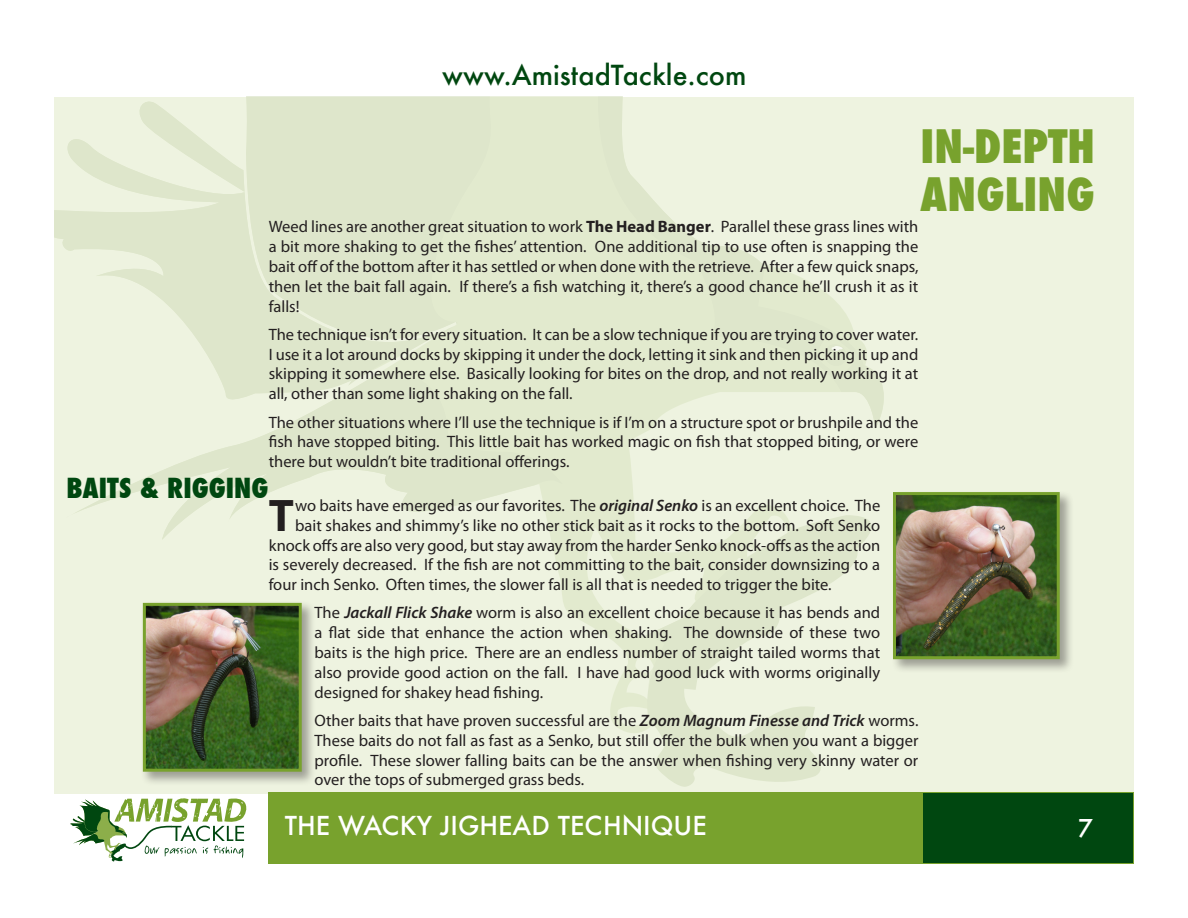
<style>
.page{position:relative;width:1188px;height:918px;background:#fff}
.page>*{position:absolute;margin:0;border:0;box-sizing:border-box;transform-origin:0 0}
.t1{font:700 45.9px "Myriad Pro";color:#231f20}
.t2{font:800 condensed 45px/48px "Futura";color:#78a22d}
.t3{font:500 27px "Futura";color:#004710}
.t4{font:800 condensed 27px "Futura";color:#004710}
.t5{font:500 25.5px "Futura";color:#fff}
.t6{font:500 24px "Futura";color:#fff}
.t7{font:16.5px/19.8px "Myriad Pro";color:#231f20;text-align:justify}
.s1{font-weight:700}
.s2{font-weight:600;font-style:italic}
</style>
<div class="page">
<div style="left:54px;top:97px;width:1079px;height:696px;background:#eef3e0"></div>
<svg style="left:551px;top:540px;width:91px;height:193px"></svg>
<svg style="left:618px;top:693px;width:24px;height:34px"></svg>
<svg style="left:54px;top:96px;width:830px;height:444px;fill:#e2eace"></svg>
<svg style="left:642px;top:515px;width:254px;height:278px"></svg>
<svg style="left:638px;top:619px;width:42px;height:67px"></svg>
<div style="left:816px;top:334px;width:42px;height:42px;background:#dee6cb"></div>
<div style="left:891px;top:490px;width:183px;height:183px;background:#231f20;opacity:.4"></div>
<img style="left:897px;top:496px;width:159px;height:159px">
<div style="left:893px;top:492px;width:167px;height:167px;border:3px solid #78a22d"></div>
<div style="left:141px;top:601px;width:175px;height:185px;background:#231f20;opacity:.4"></div>
<img style="left:147px;top:607px;width:151px;height:161px">
<div style="left:143px;top:603px;width:159px;height:169px;border:3px solid #78a22d"></div>
<div style="left:269px;top:793px;width:865px;height:71px;background:#78a22d"></div>
<svg style="left:70px;top:798px;width:177px;height:64px"></svg>
<div style="left:924px;top:793px;width:209px;height:70px;background:#004710"></div>
<h3 class="t3" style="left:442px;top:56px;width:306px">www.AmistadTackle.com</h3>
<h2 class="t2" style="left:920px;top:122px;width:176px">IN-DEPTH<br>ANGLING</h2>
<p class="t7" style="left:269px;top:217px;width:651px">Weed lines are another great situation to work <span class="s1">The Head Banger</span>. Parallel these grass lines with a bit more shaking to get the fishes’ attention. One additional tip to use often is snapping the bait off of the bottom after it has settled or when done with the retrieve. After a few quick snaps, then let the bait fall again. If there’s a fish watching it, there’s a good chance he’ll crush it as it falls!</p>
<p class="t7" style="left:269px;top:324px;width:651px">The technique isn’t for every situation. It can be a slow technique if you are trying to cover water.<br>I use it a lot around docks by skipping it under the dock, letting it sink and then picking it up and skipping it somewhere else. Basically looking for bites on the drop, and not really working it at all, other than some light shaking on the fall.</p>
<p class="t7" style="left:269px;top:412px;width:651px">The other situations where I’ll use the technique is if I’m on a structure spot or brushpile and the fish have stopped biting. This little bait has worked magic on fish that stopped biting, or were there but wouldn’t bite traditional offerings.</p>
<p class="t4" style="left:67px;top:469px;width:204px">BAITS &amp; RIGGING</p>
<p class="t1" style="left:269px;top:485px;width:27px">T</p>
<p class="t7" style="left:295px;top:495px;width:587px">wo baits have emerged as our favorites. The <span class="s2">original Senko</span> is an excellent choice. The</p>
<p class="t7" style="left:295px;top:515px;width:586px">bait shakes and shimmy’s like no other stick bait as it rocks to the bottom. Soft Senko</p>
<p class="t7" style="left:269px;top:535px;width:613px">knock offs are also very good, but stay away from the harder Senko knock-offs as the action</p>
<p class="t7" style="left:269px;top:555px;width:613px">is severely decreased. If the fish are not committing to the bait, consider downsizing to a</p>
<p class="t7" style="left:269px;top:574px;width:565px">four inch Senko. Often times, the slower fall is all that is needed to trigger the bite.</p>
<p class="t7" style="left:314px;top:603px;width:567px">The <span class="s2">Jackall Flick Shake</span> worm is also an excellent choice because it has bends and a flat side that enhance the action when shaking. The downside of these two baits is the high price. There are an endless number of straight tailed worms that also provide good action on the fall. I have had good luck with worms originally designed for shakey head fishing.</p>
<p class="t7" style="left:314px;top:710px;width:605px">Other baits that have proven successful are the <span class="s2">Zoom Magnum Finesse and Trick</span> worms.<br>These baits do not fall as fast as a Senko, but still offer the bulk when you want a bigger profile. These slower falling baits can be the answer when fishing very skinny water or over the tops of submerged grass beds.</p>
<h3 class="t5" style="left:285px;top:808px;width:423px">THE WACKY JIGHEAD TECHNIQUE</h3>
<h3 class="t6" style="left:1078px;top:811px;width:16px">7</h3>
</div>
